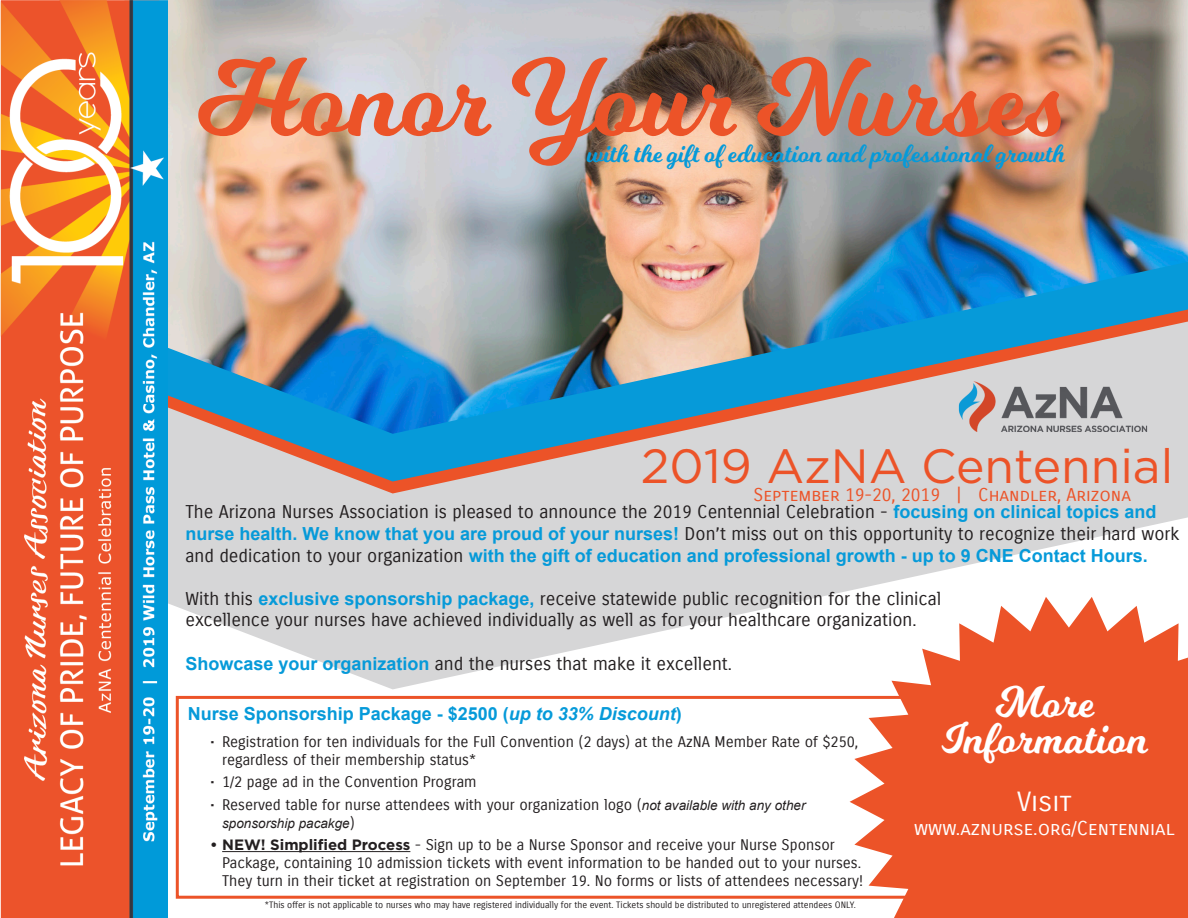
<style>
.page{position:relative;width:1188px;height:918px;background:#fff}
.page>*{position:absolute;margin:0;border:0;box-sizing:border-box;transform-origin:0 0}
.t1{font:108px "Milkshake";color:#ec5328}
.t2{font:48px "Gotham";color:#ec5328}
.t3{font:43.5px "Milkshake";color:#fff}
.t4{font:27px "Carrois Gothic SC";color:#fff}
.t5{font:25.5px "Milkshake";color:#069ad9}
.t6{font:19.5px "Carrois Gothic SC";color:#fff}
.t7{font:18px/21.6px "Carrois Gothic";color:#231f20}
.t8{font:700 18px "Arial";color:#069ad9}
.t9{font:18px "Carrois Gothic SC";color:#ec5328}
.t10{font:15px/18px "Carrois Gothic";color:#231f20}
.t11{font:italic 13.5px "Arial";color:#231f20}
.t12{font:9px "Carrois Gothic";color:#231f20}
.s1{font-family:"Arial";font-weight:700;color:#069ad9}
.s2{font-style:italic}
.s3{font-family:"Arial";font-style:italic;font-size:13.5px}
.s4{font-family:"Carrois Gothic";font-style:normal;font-size:15px}
.s5{font-family:"Gotham";font-weight:700}
</style>
<div class="page">
<svg style="left:850px;top:689px;width:338px;height:229px;background:#ed623a"></svg>
<svg style="left:167px;top:494px;width:1021px;height:195px;fill:#d6d6d7"></svg>
<div style="left:167px;top:482px;width:1021px;height:12px;background:#d6d6d7"></div>
<svg style="left:167px;top:434px;width:1021px;height:48px;background:#b5c0c8"></svg>
<img style="left:167px;top:0;width:1021px;height:434px">
<img style="left:958px;top:381px;width:191px;height:51px">
<hr style="left:222px;top:851px;width:188px;height:1px;background:#231f20">
<div style="left:176px;top:696px;width:795px;height:203px;border:3px solid #ec5328"></div>
<img style="left:0;top:0;width:167px;height:918px">
<p class="t1" style="left:198px;top:22px;width:866px">Honor Your Nurses</p>
<p class="t5" style="left:587px;top:135px;width:480px">with the gift of education and professional growth</p>
<p class="t2" style="left:641px;top:435px;width:534px">2019 AzNA Centennial</p>
<p class="t9" style="left:754px;top:484px;width:379px">September 19-20, 2019 | Chandler, Arizona</p>
<p class="t7" style="left:185px;top:502px;width:996px">The Arizona Nurses Association is pleased to announce the 2019 Centennial Celebration - <span class="s1">focusing on clinical topics and nurse health. We know that you are proud of your nurses!</span> Don’t miss out on this opportunity to recognize their hard work and dedication to your organization <span class="s1">with the gift of education and professional growth - up to 9 CNE Contact Hours.</span></p>
<p class="t7" style="left:185px;top:588px;width:757px">With this <span class="s1">exclusive sponsorship package,</span> receive statewide public recognition for the clinical excellence your nurses have achieved individually as well as for your healthcare organization.</p>
<p class="t7" style="left:185px;top:653px;width:548px"><span class="s1">Showcase your organization</span> and the nurses that make it excellent.</p>
<p class="t8" style="left:188px;top:701px;width:496px">Nurse Sponsorship Package - $2500 (<span class="s2">up to 33% Discount</span>)</p>
<p class="t10" style="left:222px;top:733px;width:638px;text-indent:-12px">• Registration for ten individuals for the Full Convention (2 days) at the AzNA Member Rate of $250, regardless of their membership status*</p>
<p class="t10" style="left:210px;top:773px;width:268px">• 1/2 page ad in the Convention Program</p>
<p class="t10" style="left:210px;top:796px;width:597px">• Reserved table for nurse attendees with your organization logo (<span class="s3">not available with any other</span></p>
<p class="t11" style="left:222px;top:814px;width:134px">sponsorship pacakge<span class="s4">)</span></p>
<p class="t10" style="left:222px;top:836px;width:642px;text-indent:-12px"><span class="s5">• NEW! Simplified Process</span> - Sign up to be a Nurse Sponsor and receive your Nurse Sponsor<br>Package, containing 10 admission tickets with event information to be handed out to your nurses.<br>They turn in their ticket at registration on September 19. No forms or lists of attendees necessary!</p>
<p class="t12" style="left:265px;top:900px;width:592px">*This offer is not applicable to nurses who may have registered individually for the event. Tickets should be distributed to unregistered attendees ONLY.</p>
<p class="t3" style="left:996px;top:672px;width:101px">More</p>
<p class="t3" style="left:942px;top:708px;width:209px">Information</p>
<p class="t4" style="left:1017px;top:786px;width:56px">Visit</p>
<p class="t6" style="left:914px;top:817px;width:262px">www.aznurse.org/Centennial</p>
</div>
